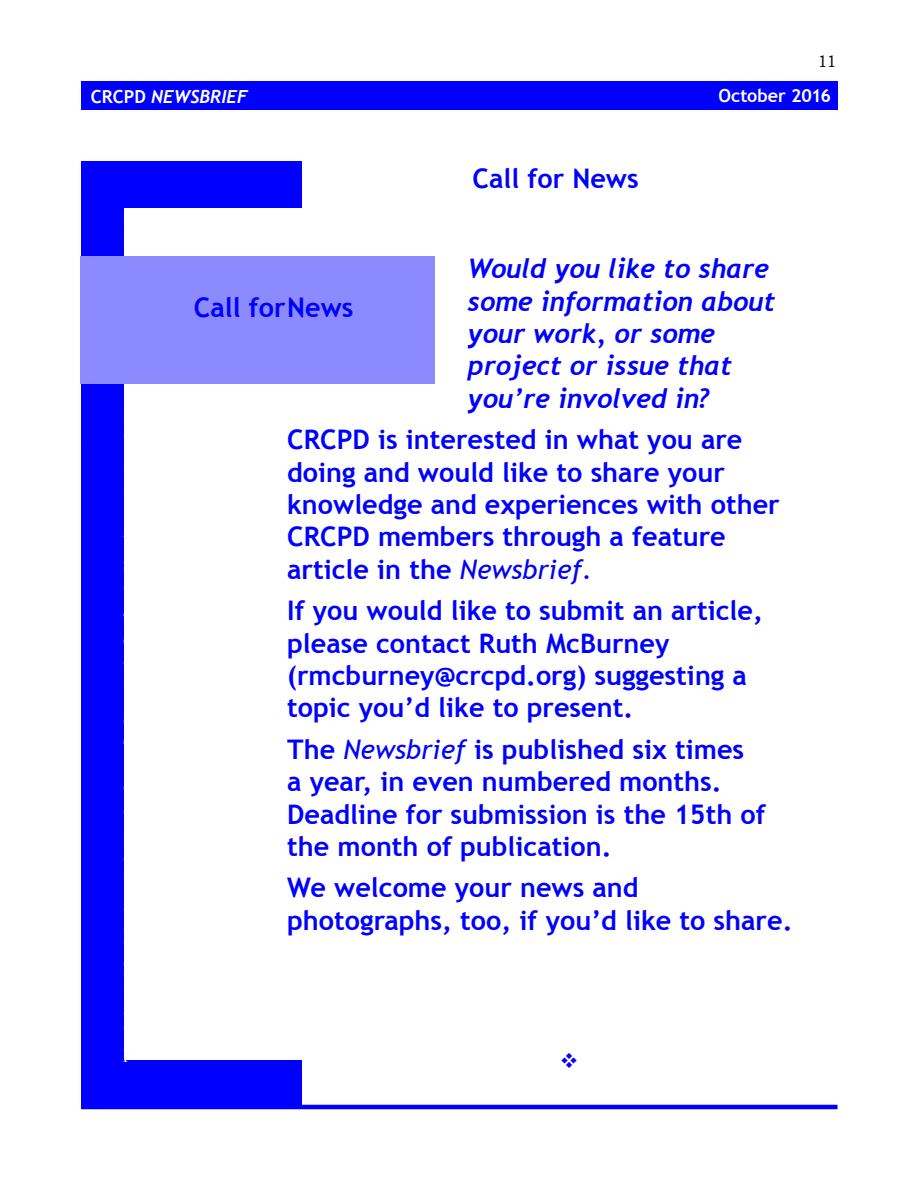
<style>
.page{position:relative;width:918px;height:1188px;background:#fff}
.page>*{position:absolute;margin:0;border:0;box-sizing:border-box;transform-origin:0 0}
.t1{font:700 27px/32.4px "Trebuchet MS";color:#00f}
.t2{font:italic 700 27px/32.4px "Trebuchet";color:#00f}
.t3{font:italic 700 18px "Trebuchet";color:#fff}
.t4{font:700 18px "Trebuchet MS";letter-spacing:-.005em;color:#fff}
.t5{font:16.5px "Bookman Old Style";color:#000}
.s1{font-family:"Trebuchet MS";font-style:normal}
.s2{font-weight:400;font-style:italic}
</style>
<div class="page">
<div style="left:81px;top:81px;width:757px;height:28px;background:#00f"></div>
<hr style="left:81px;top:1105px;width:757px;height:4px;background:#00f">
<div style="left:81px;top:161px;width:220px;height:945px;background:#00f"></div>
<div style="left:124px;top:208px;width:189px;height:851px;background:#fff"></div>
<div style="left:80px;top:256px;width:354px;height:128px;background:#8b8bff"></div>
<p class="t3" style="left:91px;top:85px;width:158px"><span class="s1">CRCPD</span> NEWSBRIEF</p>
<p class="t1" style="left:473px;top:162px;width:168px">Call for News</p>
<p class="t5" style="left:818px;top:52px;width:20px">11</p>
<p class="t4" style="left:718px;top:84px;width:114px">October 2016</p>
<p class="t2" style="left:468px;top:253px;width:309px">Would you like to share some information about your work, or some project or issue that you’re involved in?</p>
<p class="t1" style="left:287px;top:423px;width:494px">CRCPD is interested in what you are doing and would like to share your knowledge and experiences with other<br>CRCPD members through a feature article in the <span class="s2">Newsbrief.</span></p>
<p class="t1" style="left:287px;top:594px;width:477px">If you would like to submit an article, please contact Ruth McBurney (rmcburney@crcpd.org) suggesting a topic you’d like to present.</p>
<p class="t1" style="left:287px;top:733px;width:480px">The <span class="s2">Newsbrief</span> is published six times<br>a year, in even numbered months.<br>Deadline for submission is the 15th of the month of publication.</p>
<p class="t1" style="left:287px;top:872px;width:507px">We welcome your news and photographs, too, if you’d like to share.</p>
<p class="t1" style="left:194px;top:291px;width:161px">Call for News</p>
</div>
